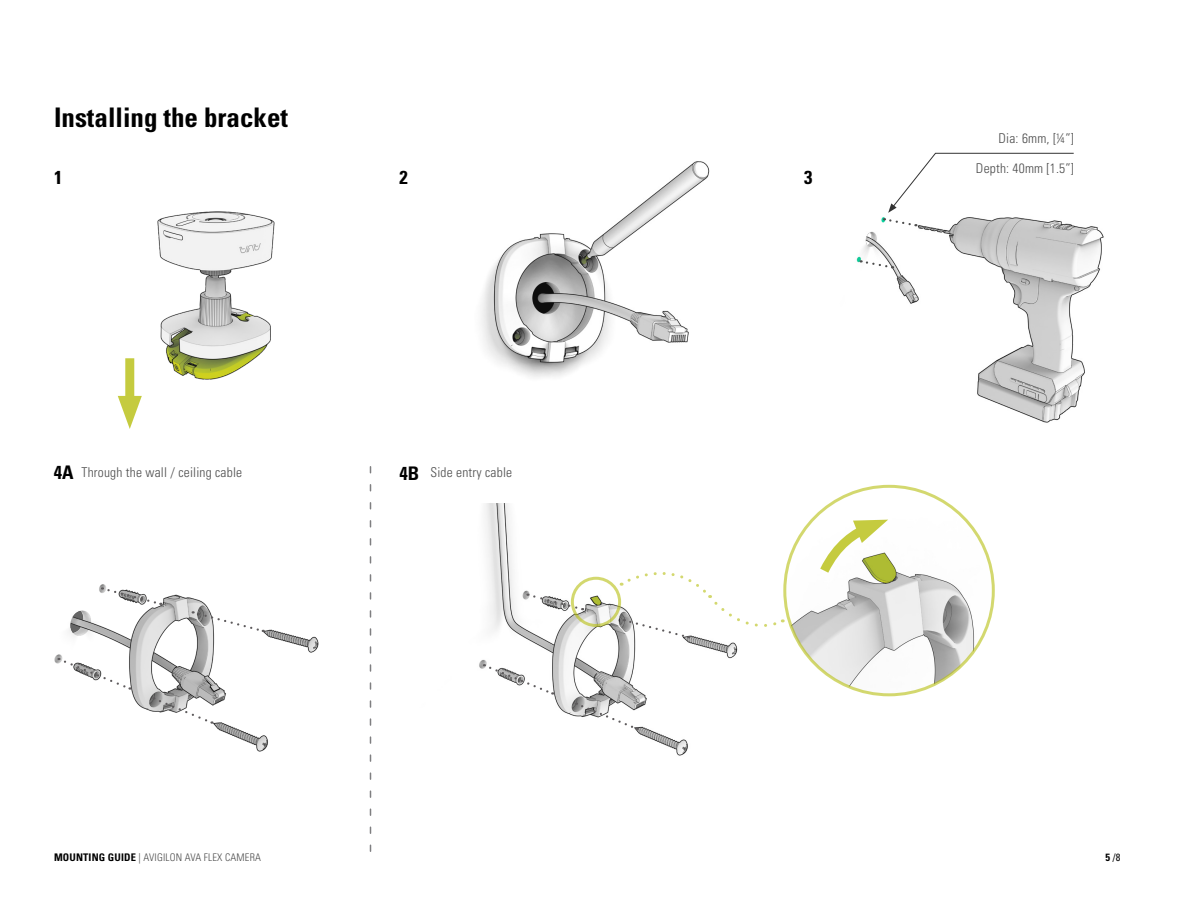
<style>
.page{position:relative;width:1188px;height:918px;background:#fff}
.page>*{position:absolute;margin:0;border:0;box-sizing:border-box;transform-origin:0 0}
.t1{font:700 condensed 27px "Univers LT Std";color:#000}
.t2{font:700 condensed 18.75px "Univers LT Std";color:#000}
.t3{font:300 condensed 13.5px/29.7px "Univers LT Std";letter-spacing:.015em;color:#4d4d4d;text-align:right}
.t4{font:300 condensed 10.5px "Univers LT Std";letter-spacing:.015em;color:#4d4d4d}
.t5{font:condensed 10.5px "Univers LT Std";color:#000}
.s1{font-weight:700;color:#000}
.s2{font-weight:700}
</style>
<div class="page">
<svg style="left:370px;top:467px;width:1px;height:384px"></svg>
<img style="left:479px;top:503px;width:306px;height:253px">
<img style="left:54px;top:584px;width:265px;height:168px">
<div style="left:571px;top:577px;width:50px;height:50px;border:3px solid #b7bf10;border-radius:50%"></div>
<svg style="left:58px;top:658px;width:73px;height:32px"></svg>
<svg style="left:484px;top:664px;width:69px;height:31px"></svg>
<svg style="left:193px;top:611px;width:71px;height:22px"></svg>
<svg style="left:153px;top:697px;width:59px;height:27px"></svg>
<svg style="left:576px;top:703px;width:62px;height:27px"></svg>
<svg style="left:621px;top:564px;width:162px;height:75px"></svg>
<img style="left:481px;top:161px;width:229px;height:216px">
<img style="left:118px;top:211px;width:157px;height:185px">
<img style="left:856px;top:217px;width:248px;height:206px">
<div style="left:125px;top:358px;width:9px;height:52px;background:#c5cb3f"></div>
<svg style="left:118px;top:396px;width:24px;height:33px"></svg>
<svg style="left:102px;top:587px;width:59px;height:19px"></svg>
<svg style="left:527px;top:594px;width:56px;height:17px"></svg>
<svg style="left:884px;top:153px;width:190px;height:74px"></svg>
<svg style="left:861px;top:260px;width:32px;height:9px"></svg>
<img style="left:785px;top:491px;width:208px;height:204px">
<svg style="left:812px;top:515px;width:76px;height:66px"></svg>
<h1 class="t1" style="left:54px;top:101px;width:236px">Installing the bracket</h1>
<h2 class="t2" style="left:54px;top:166px;width:10px">1</h2>
<h2 class="t2" style="left:400px;top:166px;width:10px">2</h2>
<h2 class="t2" style="left:804px;top:166px;width:10px">3</h2>
<h2 class="t2" style="left:54px;top:461px;width:21px">4A</h2>
<h2 class="t2" style="left:400px;top:461px;width:21px">4B</h2>
<p class="t3" style="left:82px;top:458px;width:162px">Through the wall / ceiling cable</p>
<p class="t3" style="left:430px;top:458px;width:83px">Side entry cable</p>
<p class="t3" style="left:976px;top:124px;width:99px">Dia: 6mm, [¼”]<br>Depth: 40mm [1.5”]</p>
<p class="t4" style="left:54px;top:851px;width:208px"><span class="s1">MOUNTING GUIDE</span> | AVIGILON AVA FLEX CAMERA</p>
<p class="t5" style="left:1105px;top:850px;width:17px"><span class="s2">5</span> /8</p>
</div>
